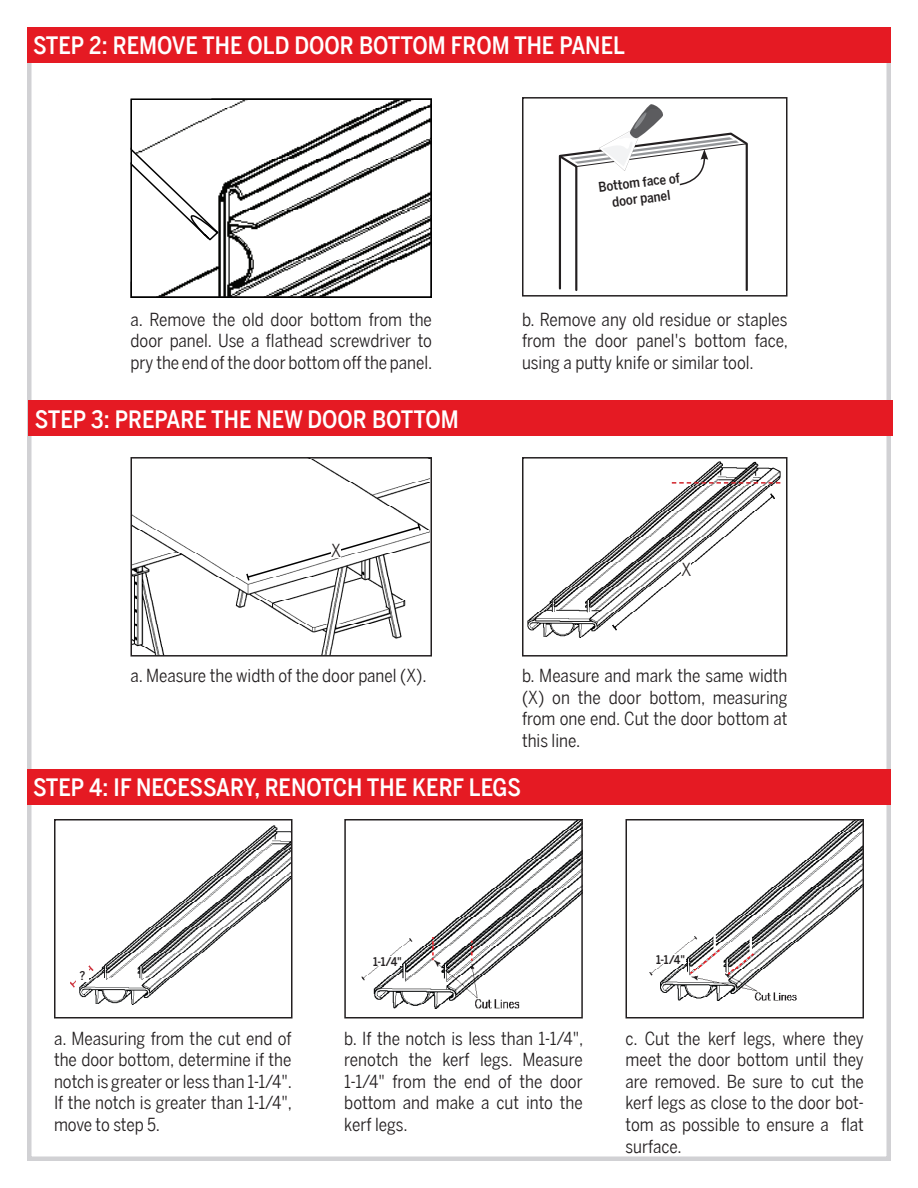
<style>
.page{position:relative;width:918px;height:1188px;background:#fff}
.page>*{position:absolute;margin:0;border:0;box-sizing:border-box;transform-origin:0 0}
.t1{font:500 24px "Benton Sans Cond";color:#fff}
.t2{font:18px/21.6px "Benton Sans Cond";color:#231f20;text-align:justify}
.t3{font:500 13.5px/16.2px "Benton Sans Cond";color:#231f20;text-align:center}
.t4{font:500 12px "Benton Sans Cond";color:#231f20}
</style>
<div class="page">
<div style="left:27px;top:27px;width:864px;height:36px;background:#e51a23"></div>
<div style="left:29px;top:400px;width:864px;height:36px;background:#e51a23"></div>
<div style="left:27px;top:769px;width:864px;height:36px;background:#e51a23"></div>
<img style="left:71px;top:825px;width:218px;height:180px">
<div style="left:54px;top:819px;width:238px;height:199px;border:2px solid #231f20"></div>
<img style="left:361px;top:822px;width:219px;height:187px">
<div style="left:344px;top:819px;width:239px;height:199px;border:2px solid #231f20"></div>
<div style="left:522px;top:97px;width:266px;height:200px;border:2px solid #231f20"></div>
<svg style="left:558px;top:104px;width:190px;height:187px"></svg>
<img style="left:649px;top:822px;width:212px;height:179px">
<div style="left:626px;top:819px;width:238px;height:199px;border:2px solid #231f20"></div>
<div style="left:373px;top:956px;width:29px;height:10px;background:#fff"></div>
<div style="left:656px;top:955px;width:29px;height:9px;background:#fff"></div>
<div style="left:76px;top:969px;width:13px;height:12px;background:#fff"></div>
<img style="left:133px;top:460px;width:296px;height:194px">
<svg style="left:245px;top:522px;width:177px;height:60px"></svg>
<div style="left:331px;top:543px;width:9px;height:14px;background:#fff"></div>
<div style="left:130px;top:457px;width:302px;height:200px;border:2px solid #231f20"></div>
<img style="left:528px;top:461px;width:252px;height:177px">
<div style="left:522px;top:457px;width:266px;height:200px;border:2px solid #231f20"></div>
<div style="left:681px;top:562px;width:10px;height:14px;background:#fff"></div>
<svg style="left:672px;top:482px;width:108px;height:2px"></svg>
<img style="left:161px;top:101px;width:268px;height:194px">
<svg style="left:133px;top:101px;width:87px;height:181px"></svg>
<div style="left:130px;top:98px;width:302px;height:200px;border:2px solid #000"></div>
<p class="t1" style="left:33px;top:32px;width:594px">STEP 2: REMOVE THE OLD DOOR BOTTOM FROM THE PANEL</p>
<p class="t3" style="left:598px;top:179px;width:83px;rotate:-7deg">Bottom face of door panel</p>
<p class="t2" style="left:130px;top:308px;width:304px">a. Remove the old door bottom from the door panel. Use a flathead screwdriver to pry the end of the door bottom off the panel.</p>
<p class="t2" style="left:522px;top:308px;width:268px">b. Remove any old residue or staples from the door panel's bottom face, using a putty knife or similar tool.</p>
<p class="t1" style="left:35px;top:405px;width:426px">STEP 3: PREPARE THE NEW DOOR BOTTOM</p>
<p class="t2" style="left:331px;top:540px;width:11px">X</p>
<p class="t2" style="left:681px;top:559px;width:11px">X</p>
<p class="t2" style="left:130px;top:665px;width:298px">a. Measure the width of the door panel (X).</p>
<p class="t2" style="left:522px;top:665px;width:267px">b. Measure and mark the same width (X) on the door bottom, measuring from one end. Cut the door bottom at this line.</p>
<p class="t1" style="left:33px;top:773px;width:490px">STEP 4: IF NECESSARY, RENOTCH THE KERF LEGS</p>
<p class="t4" style="left:79px;top:969px;width:7px">?</p>
<p class="t4" style="left:373px;top:954px;width:30px">1-1/4"</p>
<p class="t4" style="left:656px;top:953px;width:30px">1-1/4"</p>
<p class="t2" style="left:54px;top:1027px;width:240px">a. Measuring from the cut end of the door bottom, determine if the notch is greater or less than 1-1/4".<br>If the notch is greater than 1-1/4", move to step 5.</p>
<p class="t2" style="left:344px;top:1027px;width:241px">b. If the notch is less than 1-1/4", renotch the kerf legs. Measure 1-1/4" from the end of the door bottom and make a cut into the kerf legs.</p>
<p class="t2" style="left:626px;top:1027px;width:240px">c. Cut the kerf legs, where they meet the door bottom until they are removed. Be sure to cut the kerf legs as close to the door bot&shy;tom as possible to ensure a flat surface.</p>
</div>
